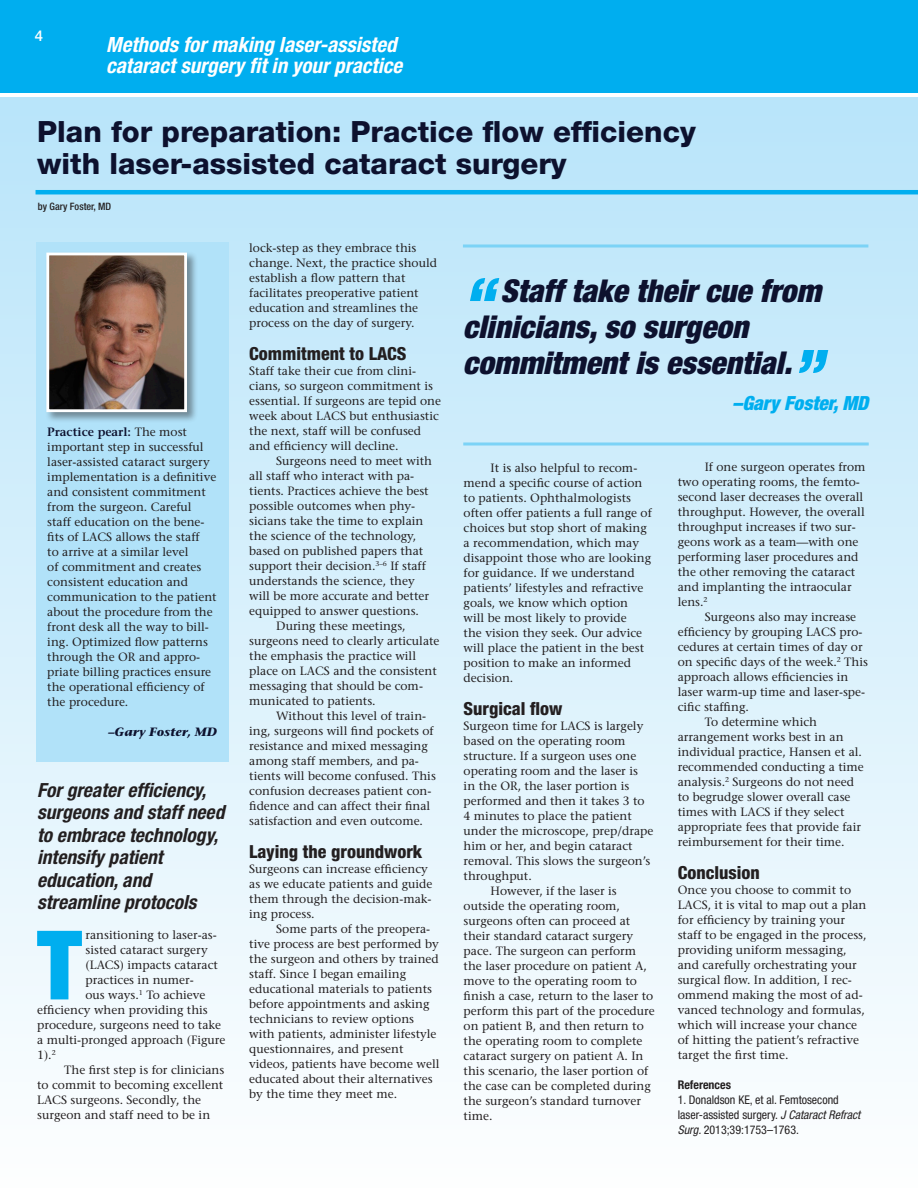
<style>
.page{position:relative;width:918px;height:1188px;background:#fff}
.page>*{position:absolute;margin:0;border:0;box-sizing:border-box;transform-origin:0 0}
.First_cap_paragraph{font:900 condensed 96px "Helvetica Neue LT Std";color:#00aeef}
.Pull_Quote{font:italic 900 condensed 31.5px/36px "Helvetica Neue LT Std";color:#0d112e}
.Supplement_headline{font:800 29.25px/31.8px "Helvetica Neue LT Std";color:#0d112e}
.t1{font:italic 700 condensed 21px/20.4px "Helvetica Neue LT Std";color:#fff}
.Deck{font:italic 700 condensed 19.5px/22.5px "Helvetica Neue LT Std";color:#231f20}
.Pull_Quote-2{font:italic 900 condensed 19.5px "Helvetica Neue LT Std";color:#00aeef}
.Subhead{font:800 condensed 18px "Helvetica Neue LT Std";color:#231f20}
.t2{font:500 15px "Helvetica Neue LT Std";color:#fff}
.Main_Text{font:500 12px/15px "Stone Serif Std";color:#231f20}
.First_cap_paragraph-2{font:500 12px "Stone Serif Std";color:#231f20}
.Contact_info{font:condensed 12px/15px "Helvetica Neue LT Std";color:#231f20}
.Main_Text-2{font:italic 700 12px "Stone Serif Std";color:#0d112e}
.Contact_info-2{font:700 condensed 12px "Helvetica Neue LT Std";color:#231f20}
.t3{font:500 condensed 10.2px "Helvetica Neue LT Std";color:#231f20}
.s1{font-weight:600;color:#0d112e}
.s2{font-size:61.5px;color:#00aeef}
.s3{font-style:italic}
</style>
<div class="page">
<div style="left:0;top:98px;width:918px;height:1090px;background:linear-gradient(to bottom,#b8e4fa,#fdfefe)"></div>
<div style="left:0;top:0;width:918px;height:92px;background:#00aeef"></div>
<hr style="left:36px;top:190px;width:882px;height:4px;background:#00aeef">
<div style="left:37px;top:242px;width:192px;height:520px;background:#b1e2f9"></div>
<div style="left:45px;top:251px;width:153px;height:172px;background:#231f20;opacity:.45"></div>
<img style="left:50px;top:257px;width:133px;height:151px">
<div style="left:46px;top:253px;width:141px;height:159px;border:3px solid #fff"></div>
<svg style="left:463px;top:442px;width:406px;height:4px;background:#90d9f7"></svg>
<svg style="left:463px;top:244px;width:405px;height:4px;background:#8dd8f6"></svg>
<p class="t2" style="left:35px;top:27px;width:10px">4</p>
<h3 class="t1" style="left:106px;top:35px;width:298px">Methods for making laser-assisted cataract surgery fit in your practice</h3>
<p class="Supplement_headline" style="left:37px;top:116px;width:660px">Plan for preparation: Practice flow efficiency with laser-assisted cataract surgery</p>
<p class="t3" style="left:38px;top:200px;width:75px">by Gary Foster, MD</p>
<p class="Main_Text" style="left:47px;top:424px;width:171px"><span class="s1">Practice pearl:</span> The most important step in successful laser-assisted cataract surgery implementation is a definitive and consistent commitment from the surgeon. Careful staff education on the bene&shy;fits of LACS allows the staff<br>to arrive at a similar level<br>of commitment and creates consistent education and communication to the patient about the procedure from the front desk all the way to bill&shy;ing. Optimized flow patterns through the OR and appro&shy;priate billing practices ensure the operational efficiency of the procedure.</p>
<p class="Main_Text-2" style="left:109px;top:725px;width:110px">–Gary Foster, MD</p>
<p class="Deck" style="left:37px;top:779px;width:189px">For greater efficiency, surgeons and staff need to embrace technology, intensify patient education, and streamline protocols</p>
<p class="First_cap_paragraph" style="left:37px;top:906px;width:46px">T</p>
<p class="First_cap_paragraph-2" style="left:86px;top:928px;width:133px">ransitioning to laser-as-</p>
<p class="First_cap_paragraph-2" style="left:86px;top:943px;width:124px">sisted cataract surgery</p>
<p class="First_cap_paragraph-2" style="left:86px;top:958px;width:134px">(LACS) impacts cataract</p>
<p class="First_cap_paragraph-2" style="left:86px;top:973px;width:110px">practices in numer-</p>
<p class="First_cap_paragraph-2" style="left:86px;top:988px;width:121px">ous ways.<sup>1</sup> To achieve</p>
<p class="First_cap_paragraph-2" style="left:37px;top:1003px;width:172px">efficiency when providing this</p>
<p class="First_cap_paragraph-2" style="left:37px;top:1018px;width:185px">procedure, surgeons need to take</p>
<p class="First_cap_paragraph-2" style="left:37px;top:1033px;width:190px">a multi-pronged approach (Figure</p>
<p class="First_cap_paragraph-2" style="left:37px;top:1048px;width:20px">1).<sup>2</sup></p>
<p class="Main_Text" style="left:37px;top:1063px;width:189px;text-indent:27px">The first step is for clinicians to commit to becoming excellent<br>LACS surgeons. Secondly, the surgeon and staff need to be in</p>
<p class="Main_Text" style="left:249px;top:240px;width:189px">lock-step as they embrace this change. Next, the practice should establish a flow pattern that facilitates preoperative patient education and streamlines the process on the day of surgery.</p>
<p class="Subhead" style="left:249px;top:342px;width:159px">Commitment to LACS</p>
<p class="Main_Text" style="left:249px;top:363px;width:193px">Staff take their cue from clini&shy;cians, so surgeon commitment is essential. If surgeons are tepid one week about LACS but enthusiastic the next, staff will be confused and efficiency will decline.</p>
<p class="Main_Text" style="left:249px;top:453px;width:184px;text-indent:27px">Surgeons need to meet with all staff who interact with pa&shy;tients. Practices achieve the best possible outcomes when phy&shy;sicians take the time to explain the science of the technology, based on published papers that support their decision.<sup>3–6</sup> If staff understands the science, they will be more accurate and better equipped to answer questions.</p>
<p class="Main_Text" style="left:249px;top:618px;width:192px;text-indent:27px">During these meetings, surgeons need to clearly articulate the emphasis the practice will place on LACS and the consistent messaging that should be com&shy;municated to patients.</p>
<p class="Main_Text" style="left:249px;top:708px;width:188px;text-indent:27px">Without this level of train&shy;ing, surgeons will find pockets of resistance and mixed messaging among staff members, and pa&shy;tients will become confused. This confusion decreases patient con&shy;fidence and can affect their final satisfaction and even outcome.</p>
<p class="Subhead" style="left:249px;top:840px;width:175px">Laying the groundwork</p>
<p class="Main_Text" style="left:249px;top:861px;width:185px">Surgeons can increase efficiency as we educate patients and guide them through the decision-mak&shy;ing process.</p>
<p class="Main_Text" style="left:249px;top:921px;width:192px;text-indent:27px">Some parts of the preopera&shy;tive process are best performed by the surgeon and others by trained staff. Since I began emailing educational materials to patients before appointments and asking technicians to review options with patients, administer lifestyle questionnaires, and present videos, patients have become well educated about their alternatives by the time they meet me.</p>
<p class="Pull_Quote" style="left:463px;top:273px;width:360px"><span class="s2">“</span> Staff take their cue from clinicians, so surgeon commitment is essential.<span class="s2">”</span></p>
<p class="Pull_Quote-2" style="left:733px;top:391px;width:137px">–Gary Foster, MD</p>
<p class="Main_Text" style="left:464px;top:460px;width:190px;text-indent:27px">It is also helpful to recom&shy;mend a specific course of action to patients. Ophthalmologists often offer patients a full range of choices but stop short of making a recommendation, which may disappoint those who are looking for guidance. If we understand patients’ lifestyles and refractive goals, we know which option will be most likely to provide<br>the vision they seek. Our advice will place the patient in the best position to make an informed decision.</p>
<p class="Subhead" style="left:464px;top:697px;width:100px">Surgical flow</p>
<p class="Main_Text" style="left:464px;top:718px;width:191px">Surgeon time for LACS is largely based on the operating room structure. If a surgeon uses one operating room and the laser is<br>in the OR, the laser portion is performed and then it takes 3 to<br>4 minutes to place the patient under the microscope, prep/drape him or her, and begin cataract removal. This slows the surgeon’s throughput.</p>
<p class="Main_Text" style="left:464px;top:883px;width:193px;text-indent:27px">However, if the laser is outside the operating room, surgeons often can proceed at their standard cataract surgery pace. The surgeon can perform the laser procedure on patient A, move to the operating room to finish a case, return to the laser to perform this part of the procedure on patient B, and then return to the operating room to complete cataract surgery on patient A. In this scenario, the laser portion of the case can be completed during the surgeon’s standard turnover time.</p>
<p class="Main_Text" style="left:678px;top:459px;width:189px;text-indent:27px">If one surgeon operates from two operating rooms, the femto&shy;second laser decreases the overall throughput. However, the overall throughput increases if two sur&shy;geons work as a team—with one performing laser procedures and the other removing the cataract and implanting the intraocular lens.<sup>2</sup></p>
<p class="Main_Text" style="left:678px;top:609px;width:192px;text-indent:27px">Surgeons also may increase efficiency by grouping LACS pro&shy;cedures at certain times of day or on specific days of the week.<sup>2</sup> This approach allows efficiencies in laser warm-up time and laser-spe&shy;cific staffing.</p>
<p class="Main_Text" style="left:678px;top:714px;width:188px;text-indent:27px">To determine which arrangement works best in an individual practice, Hansen et al. recommended conducting a time analysis.<sup>2</sup> Surgeons do not need to begrudge slower overall case times with LACS if they select appropriate fees that provide fair reimbursement for their time.</p>
<p class="Subhead" style="left:678px;top:861px;width:84px">Conclusion</p>
<p class="Main_Text" style="left:678px;top:882px;width:190px">Once you choose to commit to<br>LACS, it is vital to map out a plan for efficiency by training your staff to be engaged in the process, providing uniform messaging, and carefully orchestrating your surgical flow. In addition, I rec&shy;ommend making the most of ad&shy;vanced technology and formulas, which will increase your chance of hitting the patient’s refractive target the first time.</p>
<p class="Contact_info-2" style="left:678px;top:1077px;width:55px">References</p>
<p class="Contact_info" style="left:678px;top:1092px;width:184px">1. Donaldson KE, et al. Femtosecond laser-assisted surgery. <span class="s3">J Cataract Refract<br>Surg.</span> 2013;39:1753–1763.</p>
</div>
